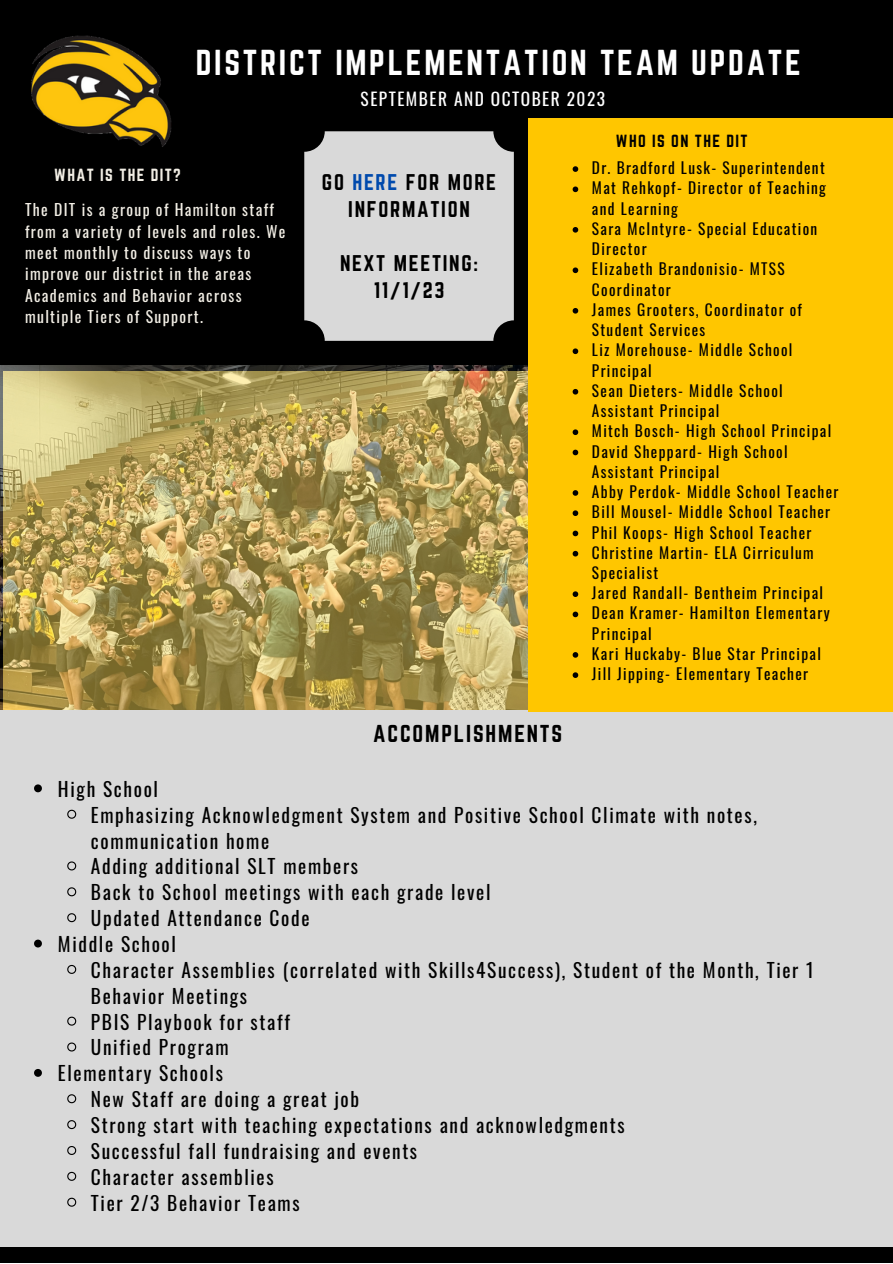
<style>
.page{position:relative;width:893px;height:1264px;background:#fff}
.page>*{position:absolute;margin:0;border:0;box-sizing:border-box;transform-origin:0 0}
.t1{font:31.5px "Norwester";letter-spacing:.085em;color:#fff}
.t2{font:21.45px "Norwester";letter-spacing:.085em;color:#000}
.t3{font:19.8px/27px "Norwester";letter-spacing:.085em;color:#000;text-align:center}
.t4{font:19.35px/25.8px "Oswald";letter-spacing:.085em;color:#000}
.t5{font:17.4px "Oswald";letter-spacing:.085em;color:#fff}
.t6{font:15.75px/21.3px "Oswald";letter-spacing:.085em;color:#f2eee5}
.t7{font:15.45px "Norwester";letter-spacing:.085em;color:#f2eee5}
.t8{font:15.45px "Norwester";letter-spacing:.085em;color:#000}
.t9{font:15.3px/20.2px "Oswald";letter-spacing:.085em;color:#000}
.s1{color:#004aad}
</style>
<div class="page">
<div style="left:0;top:0;width:892px;height:1262px;background:#000"></div>
<img style="left:31px;top:35px;width:141px;height:112px">
<div style="left:304px;top:131px;width:210px;height:210px;background:#d9d9d9;border-radius:20px"></div>
<img style="left:0;top:365px;width:528px;height:345px">
<div style="left:0;top:710px;width:892px;height:536px;background:#d9d9d9"></div>
<div style="left:528px;top:119px;width:364px;height:593px;background:#ffc600"></div>
<svg style="left:572px;top:166px;width:6px;height:6px"></svg>
<svg style="left:572px;top:186px;width:6px;height:6px"></svg>
<svg style="left:572px;top:227px;width:6px;height:6px"></svg>
<svg style="left:572px;top:267px;width:6px;height:6px"></svg>
<svg style="left:572px;top:308px;width:6px;height:5px"></svg>
<svg style="left:572px;top:348px;width:6px;height:6px"></svg>
<svg style="left:572px;top:389px;width:6px;height:5px"></svg>
<svg style="left:572px;top:429px;width:6px;height:6px"></svg>
<svg style="left:572px;top:449px;width:6px;height:6px"></svg>
<svg style="left:572px;top:490px;width:6px;height:6px"></svg>
<svg style="left:572px;top:510px;width:6px;height:6px"></svg>
<svg style="left:572px;top:530px;width:6px;height:6px"></svg>
<svg style="left:572px;top:551px;width:6px;height:5px"></svg>
<svg style="left:572px;top:591px;width:6px;height:6px"></svg>
<svg style="left:572px;top:611px;width:6px;height:6px"></svg>
<svg style="left:572px;top:652px;width:6px;height:5px"></svg>
<svg style="left:572px;top:672px;width:6px;height:6px"></svg>
<svg style="left:34px;top:784px;width:8px;height:8px"></svg>
<svg style="left:67px;top:809px;width:10px;height:10px"></svg>
<svg style="left:67px;top:861px;width:10px;height:10px"></svg>
<svg style="left:67px;top:887px;width:10px;height:10px"></svg>
<svg style="left:67px;top:913px;width:10px;height:10px"></svg>
<svg style="left:34px;top:939px;width:8px;height:8px"></svg>
<svg style="left:67px;top:964px;width:10px;height:10px"></svg>
<svg style="left:67px;top:1016px;width:10px;height:10px"></svg>
<svg style="left:67px;top:1042px;width:10px;height:10px"></svg>
<svg style="left:34px;top:1069px;width:8px;height:7px"></svg>
<svg style="left:67px;top:1094px;width:10px;height:10px"></svg>
<svg style="left:67px;top:1120px;width:10px;height:9px"></svg>
<svg style="left:67px;top:1146px;width:10px;height:9px"></svg>
<svg style="left:67px;top:1171px;width:10px;height:10px"></svg>
<svg style="left:67px;top:1197px;width:10px;height:10px"></svg>
<p class="t1" style="left:196px;top:43px;width:606px">DISTRICT IMPLEMENTATION TEAM UPDATE</p>
<p class="t7" style="left:54px;top:166px;width:128px">WHAT IS THE DIT?</p>
<p class="t6" style="left:25px;top:198px;width:262px">The DIT is a group of Hamilton staff from a variety of levels and roles. We meet monthly to discuss ways to improve our district in the areas<br>Academics and Behavior across multiple Tiers of Support.</p>
<p class="t5" style="left:360px;top:85px;width:246px">SEPTEMBER AND OCTOBER 2023</p>
<p class="t3" style="left:322px;top:168px;width:176px">GO <span class="s1">HERE</span> FOR MORE<br>INFORMATION</p>
<p class="t3" style="left:340px;top:249px;width:140px">NEXT MEETING:<br>11/1/23</p>
<p class="t2" style="left:373px;top:720px;width:191px">ACCOMPLISHMENTS</p>
<p class="t8" style="left:616px;top:131px;width:133px">WHO IS ON THE DIT</p>
<p class="t9" style="left:592px;top:157px;width:234px">Dr. Bradford Lusk- Superintendent</p>
<p class="t9" style="left:592px;top:177px;width:235px">Mat Rehkopf- Director of Teaching and Learning</p>
<p class="t9" style="left:592px;top:218px;width:227px">Sara McIntyre- Special Education<br>Director</p>
<p class="t9" style="left:592px;top:258px;width:194px">Elizabeth Brandonisio- MTSS<br>Coordinator</p>
<p class="t9" style="left:592px;top:299px;width:211px">James Grooters, Coordinator of<br>Student Services</p>
<p class="t9" style="left:592px;top:339px;width:202px">Liz Morehouse- Middle School<br>Principal</p>
<p class="t9" style="left:592px;top:380px;width:192px">Sean Dieters- Middle School<br>Assistant Principal</p>
<p class="t9" style="left:592px;top:420px;width:241px">Mitch Bosch- High School Principal</p>
<p class="t9" style="left:592px;top:440px;width:197px">David Sheppard- High School<br>Assistant Principal</p>
<p class="t9" style="left:592px;top:481px;width:248px">Abby Perdok- Middle School Teacher</p>
<p class="t9" style="left:592px;top:501px;width:240px">Bill Mousel- Middle School Teacher</p>
<p class="t9" style="left:592px;top:521px;width:221px">Phil Koops- High School Teacher</p>
<p class="t9" style="left:592px;top:541px;width:223px">Christine Martin- ELA Cirriculum<br>Specialist</p>
<p class="t9" style="left:592px;top:582px;width:232px">Jared Randall- Bentheim Principal</p>
<p class="t9" style="left:592px;top:602px;width:239px">Dean Kramer- Hamilton Elementary<br>Principal</p>
<p class="t9" style="left:592px;top:643px;width:230px">Kari Huckaby- Blue Star Principal</p>
<p class="t9" style="left:592px;top:663px;width:218px">Jill Jipping- Elementary Teacher</p>
<p class="t4" style="left:58px;top:775px;width:102px">High School</p>
<p class="t4" style="left:91px;top:801px;width:667px">Emphasizing Acknowledgment System and Positive School Climate with notes, communication home</p>
<p class="t4" style="left:91px;top:852px;width:269px">Adding additional SLT members</p>
<p class="t4" style="left:91px;top:878px;width:401px">Back to School meetings with each grade level</p>
<p class="t4" style="left:91px;top:904px;width:220px">Updated Attendance Code</p>
<p class="t4" style="left:58px;top:930px;width:119px">Middle School</p>
<p class="t4" style="left:91px;top:956px;width:724px">Character Assemblies (correlated with Skills4Success), Student of the Month, Tier 1<br>Behavior Meetings</p>
<p class="t4" style="left:91px;top:1007px;width:200px">PBIS Playbook for staff</p>
<p class="t4" style="left:91px;top:1033px;width:139px">Unified Program</p>
<p class="t4" style="left:58px;top:1059px;width:166px">Elementary Schools</p>
<p class="t4" style="left:91px;top:1085px;width:270px">New Staff are doing a great job</p>
<p class="t4" style="left:91px;top:1111px;width:535px">Strong start with teaching expectations and acknowledgments</p>
<p class="t4" style="left:91px;top:1137px;width:328px">Successful fall fundraising and events</p>
<p class="t4" style="left:91px;top:1163px;width:184px">Character assemblies</p>
<p class="t4" style="left:91px;top:1188px;width:210px">Tier 2/3 Behavior Teams</p>
</div>
